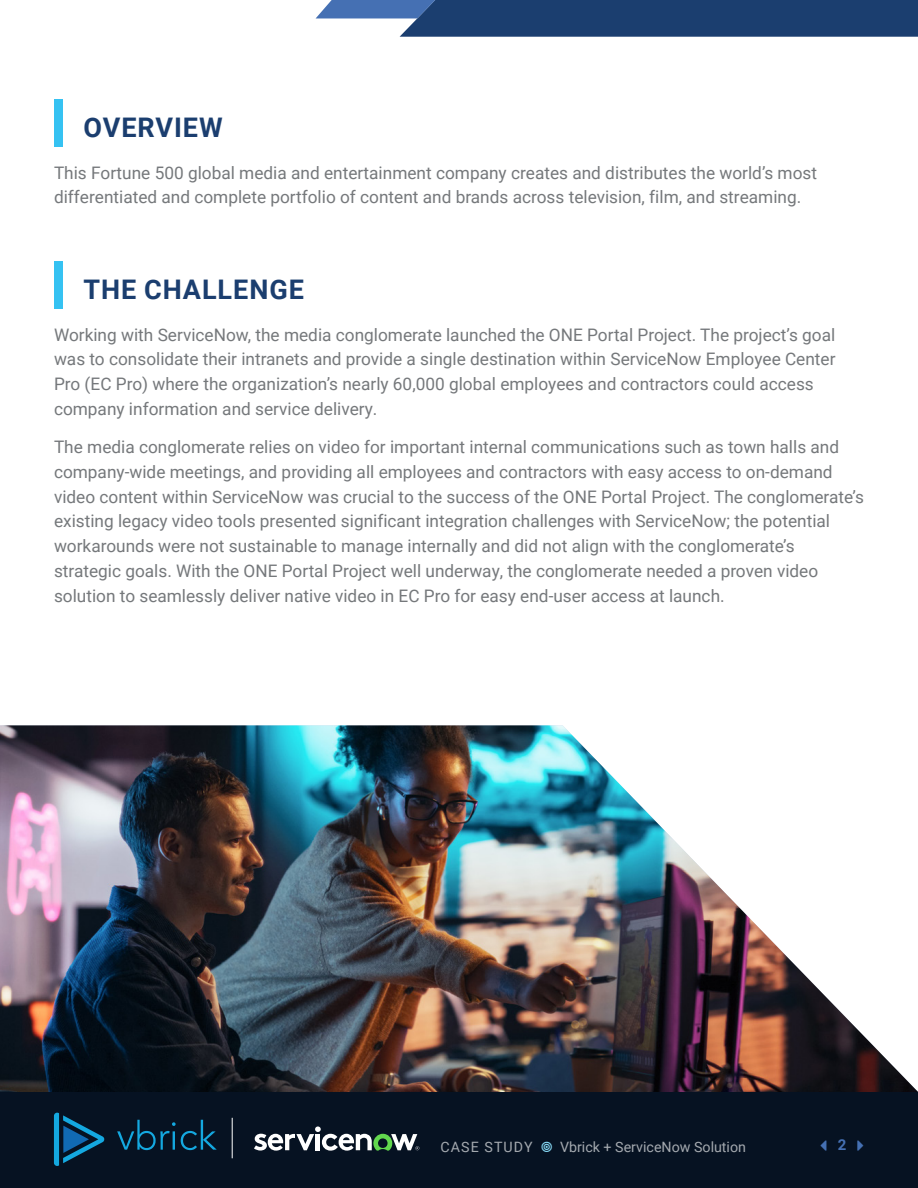
<style>
.page{position:relative;width:918px;height:1188px;background:#fff}
.page>*{position:absolute;margin:0;border:0;box-sizing:border-box;transform-origin:0 0}
.head{font:700 27px "Roboto";letter-spacing:.035em;color:#1b3e6f}
.body{font:17.25px/24.8px "Roboto";color:#75787b}
.t1{font:700 15px "Roboto";color:#4570b3}
.t2{font:14.25px "Roboto";color:#a4a9af}
.t3{font:14.25px "Roboto";letter-spacing:.075em;color:#a4a9af}
</style>
<div class="page">
<img style="left:0;top:725px;width:918px;height:368px">
<div style="left:54px;top:99px;width:9px;height:47px;background:#35c2f2"></div>
<div style="left:54px;top:261px;width:9px;height:47px;background:#35c2f2"></div>
<div style="left:0;top:1093px;width:918px;height:95px;background:#061222"></div>
<svg style="left:117px;top:1120px;width:100px;height:30px"></svg>
<svg style="left:54px;top:1113px;width:51px;height:53px"></svg>
<svg style="left:254px;top:1126px;width:165px;height:25px"></svg>
<hr style="left:232px;top:1118px;width:1px;height:40px;background:#fff">
<svg style="left:316px;top:0;width:602px;height:37px;background:#335381"></svg>
<p class="head" style="left:84px;top:108px;width:141px">OVERVIEW</p>
<p class="body" style="left:54px;top:159px;width:765px">This Fortune 500 global media and entertainment company creates and distributes the world’s most differentiated and complete portfolio of content and brands across television, film, and streaming.</p>
<p class="head" style="left:84px;top:270px;width:222px">THE CHALLENGE</p>
<p class="body" style="left:54px;top:321px;width:783px">Working with ServiceNow, the media conglomerate launched the ONE Portal Project. The project’s goal was to consolidate their intranets and provide a single destination within ServiceNow Employee Center Pro (EC Pro) where the organization’s nearly 60,000 global employees and contractors could access company information and service delivery.</p>
<p class="body" style="left:54px;top:434px;width:812px">The media conglomerate relies on video for important internal communications such as town halls and company-wide meetings, and providing all employees and contractors with easy access to on-demand video content within ServiceNow was crucial to the success of the ONE Portal Project. The conglomerate’s existing legacy video tools presented significant integration challenges with ServiceNow; the potential workarounds were not sustainable to manage internally and did not align with the conglomerate’s strategic goals. With the ONE Portal Project well underway, the conglomerate needed a proven video solution to seamlessly deliver native video in EC Pro for easy end-user access at launch.</p>
<p class="t3" style="left:441px;top:1137px;width:94px">CASE STUDY</p>
<p class="t2" style="left:560px;top:1137px;width:187px">Vbrick + ServiceNow Solution</p>
<p class="t1" style="left:838px;top:1134px;width:10px">2</p>
</div>
